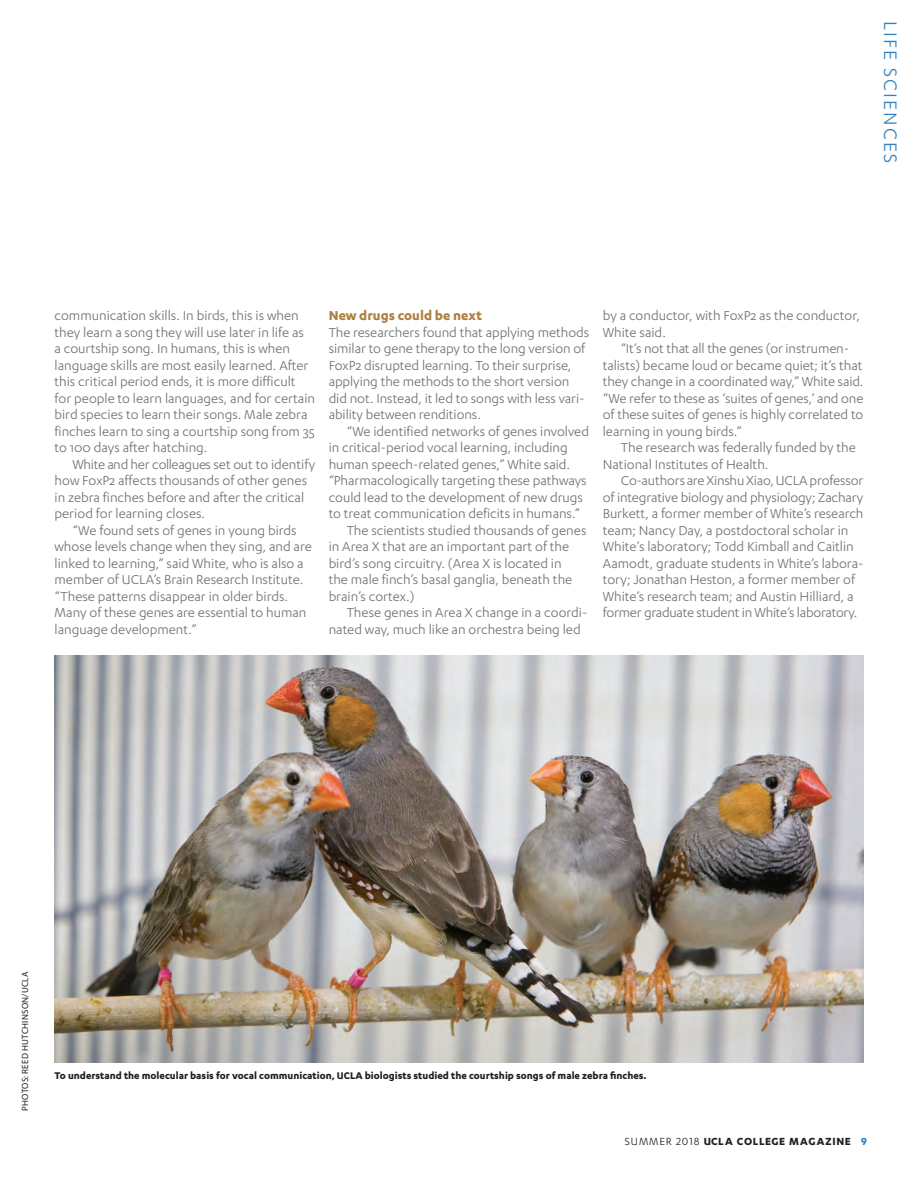
<style>
.page{position:relative;width:918px;height:1188px;background:#fff}
.page>*{position:absolute;margin:0;border:0;box-sizing:border-box;transform-origin:0 0}
.t1{font:21px "Karbon";letter-spacing:.1em;color:#3183bf}
.body{font:15px/16.5px "Karbon";color:#707174}
.body_noindent{font:15px/16.5px "Karbon";letter-spacing:-.005em;color:#707174}
.Feature_Subhead_no_g{font:700 15px "Karbon";letter-spacing:.005em;color:#ae7f3f}
.t2{font:700 12px "Karbon";letter-spacing:.055em;color:#231f20}
.t3{font:700 11.25px "Karbon";color:#231f20}
.photo_credit{font:9px "Myriad Pro";letter-spacing:.03em;color:#231f20}
.s1{font-weight:400}
.s2{color:#3183bf}
</style>
<div class="page">
<img style="left:55px;top:655px;width:809px;height:408px">
<p class="t1" style="left:902px;top:21px;width:144px;rotate:90deg">LIFE SCIENCES</p>
<p class="body" style="left:55px;top:307px;width:262px">communication skills. In birds, this is when they learn a song they will use later in life as<br>a courtship song. In humans, this is when language skills are most easily learned. After this critical period ends, it is more difficult for people to learn languages, and for certain bird species to learn their songs. Male zebra finches learn to sing a courtship song from 35 to 100 days after hatching.</p>
<p class="body" style="left:55px;top:456px;width:262px;text-indent:18px">White and her colleagues set out to identify how FoxP2 affects thousands of other genes in zebra finches before and after the critical period for learning closes.</p>
<p class="body" style="left:55px;top:522px;width:259px;text-indent:18px">“We found sets of genes in young birds whose levels change when they sing, and are linked to learning,” said White, who is also a member of UCLA’s Brain Research Institute. “These patterns disappear in older birds.<br>Many of these genes are essential to human language development.”</p>
<p class="Feature_Subhead_no_g" style="left:329px;top:307px;width:155px">New drugs could be next</p>
<p class="body_noindent" style="left:329px;top:324px;width:262px">The researchers found that applying methods similar to gene therapy to the long version of FoxP2 disrupted learning. To their surprise, applying the methods to the short version did not. Instead, it led to songs with less vari&shy;ability between renditions.</p>
<p class="body" style="left:329px;top:423px;width:262px;text-indent:18px">“We identified networks of genes involved in critical-period vocal learning, including human speech-related genes,” White said. “Pharmacologically targeting these pathways could lead to the development of new drugs to treat communication deficits in humans.”</p>
<p class="body" style="left:329px;top:522px;width:259px;text-indent:18px">The scientists studied thousands of genes in Area X that are an important part of the bird’s song circuitry. (Area X is located in<br>the male finch’s basal ganglia, beneath the brain’s cortex.)</p>
<p class="body" style="left:329px;top:604px;width:260px;text-indent:18px">These genes in Area X change in a coordi&shy;nated way, much like an orchestra being led</p>
<p class="body" style="left:603px;top:307px;width:259px">by a conductor, with FoxP2 as the conductor,<br>White said.</p>
<p class="body" style="left:603px;top:340px;width:262px;text-indent:18px">“It’s not that all the genes (or instrumen&shy;talists) became loud or became quiet; it’s that they change in a coordinated way,” White said. “We refer to these as ‘suites of genes,’ and one of these suites of genes is highly correlated to learning in young birds.”</p>
<p class="body" style="left:603px;top:439px;width:255px;text-indent:18px">The research was federally funded by the<br>National Institutes of Health.</p>
<p class="body" style="left:621px;top:472px;width:244px">Co-authors are Xinshu Xiao, UCLA professor</p>
<p class="body" style="left:603px;top:489px;width:262px">of integrative biology and physiology; Zachary Burkett, a former member of White’s research team; Nancy Day, a postdoctoral scholar in White’s laboratory; Todd Kimball and Caitlin Aamodt, graduate students in White’s labora&shy;tory; Jonathan Heston, a former member of White’s research team; and Austin Hilliard, a former graduate student in White’s laboratory.</p>
<p class="photo_credit" style="left:19px;top:1111px;width:140px;rotate:-90deg">PHOTOS: REED HUTCHINSON/UCLA</p>
<p class="t3" style="left:55px;top:1070px;width:594px">To understand the molecular basis for vocal communication, UCLA biologists studied the courtship songs of male zebra finches.</p>
<p class="t2" style="left:625px;top:1135px;width:244px"><span class="s1">SUMMER 2018</span> UCLA COLLEGE MAGAZINE <span class="s2">9</span></p>
</div>
